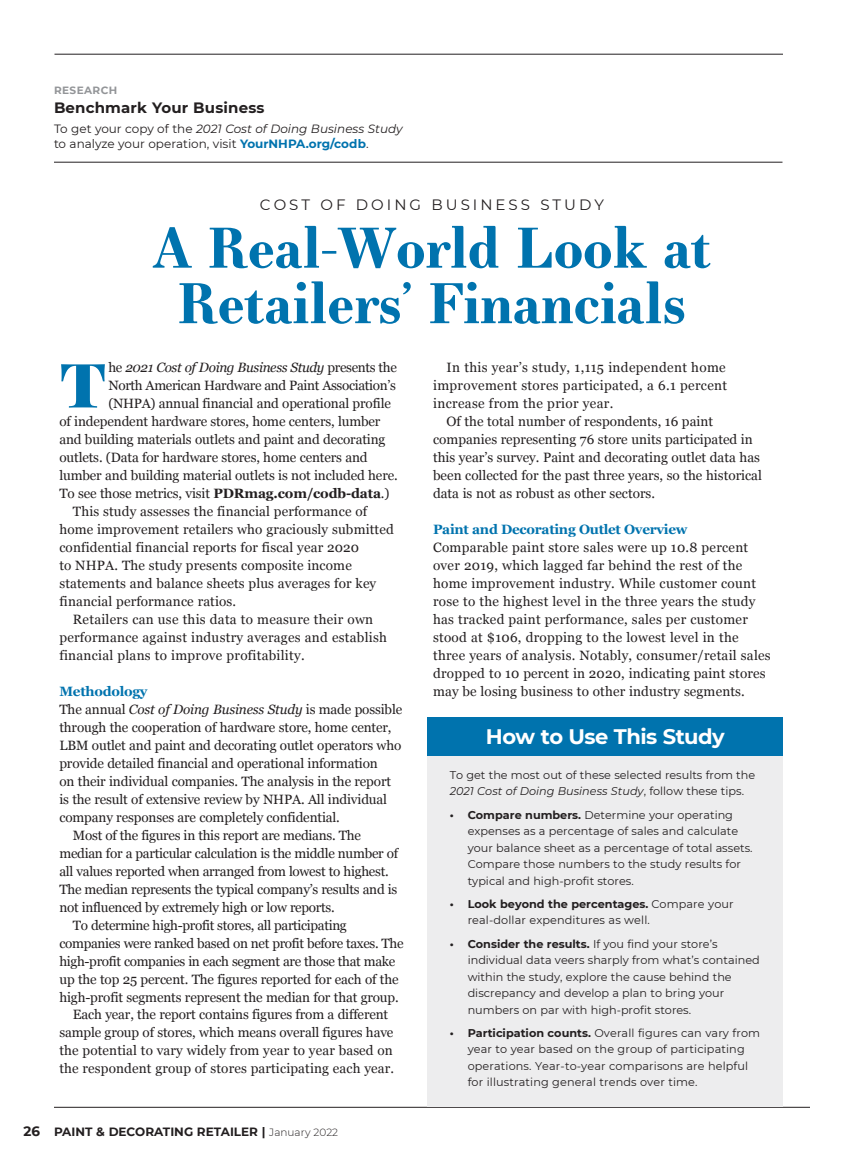
<style>
.page{position:relative;width:864px;height:1161px;background:#fff}
.page>*{position:absolute;margin:0;border:0;box-sizing:border-box;transform-origin:0 0}
.t1{font:900 71.4px "Playfair Display";color:#0073ae}
.t2{font:700 55.5px/55.5px "Essonnes Text";letter-spacing:-.01em;color:#0073ae;text-align:center}
.t3{font:700 21px "Montserrat";letter-spacing:-.025em;color:#fff}
.t4{font:15px "Montserrat";letter-spacing:.2em;color:#231f20}
.t5{font:700 15px "Montserrat";letter-spacing:.01em;color:#231f20}
.t6{font:13.5px/18px "Georgia";letter-spacing:-.01em;color:#231f20;text-align:justify}
.t7{font:13.5px/18px "Georgia";letter-spacing:.02em;color:#231f20}
.t8{font:13.5px "Georgia";letter-spacing:.01em;color:#231f20}
.t9{font:italic 13.5px "Georgia";letter-spacing:-.025em;color:#231f20}
.t10{font:700 13.5px "Georgia";letter-spacing:-.02em;color:#0073ae}
.t11{font:12px/15px "Montserrat";color:#231f20}
.t12{font:700 12px "Montserrat";color:#231f20}
.t13{font:11.25px/16.5px "Montserrat";color:#231f20}
.t14{font:700 10.5px "Montserrat";letter-spacing:.04em;color:#939598}
.s1{font-style:italic}
.s2{font-weight:700;color:#0073ae}
.s3{font-style:normal}
.s4{font-weight:700}
.s5{font-size:13.5px}
.s6{font-weight:300;font-size:10.5px}
</style>
<div class="page">
<hr style="left:54px;top:1107px;width:756px;height:1px;background:#231f20">
<hr style="left:54px;top:54px;width:729px;height:1px;background:#231f20">
<hr style="left:54px;top:162px;width:729px;height:1px;background:#231f20">
<div style="left:428px;top:748px;width:355px;height:359px;background:#ededee"></div>
<div style="left:428px;top:718px;width:355px;height:38px;background:#0073ae"></div>
<p class="t14" style="left:54px;top:83px;width:65px">RESEARCH</p>
<p class="t5" style="left:54px;top:97px;width:212px">Benchmark Your Business</p>
<p class="t11" style="left:54px;top:121px;width:350px">To get your copy of the <span class="s1">2021 Cost of Doing Business Study </span>to analyze your operation, visit <span class="s2">YourNHPA.org/codb</span>.</p>
<p class="t4" style="left:260px;top:194px;width:346px">COST OF DOING BUSINESS STUDY</p>
<h2 class="t2" style="left:153px;top:220px;width:560px">A Real-World Look at<br>Retailers’ Financials</h2>
<h1 class="t1" style="left:59px;top:324px;width:49px">T</h1>
<p class="t9" style="left:108px;top:357px;width:290px"><span class="s3">he</span> 2021 Cost of Doing Business Study <span class="s3">presents the</span></p>
<p class="t6" style="left:108px;top:375px;width:289px">North American Hardware and Paint Association’s</p>
<p class="t6" style="left:108px;top:393px;width:284px">(NHPA) annual financial and operational profile</p>
<p class="t6" style="left:59px;top:411px;width:323px">of independent hardware stores, home centers, lumber</p>
<p class="t6" style="left:59px;top:429px;width:328px">and building materials outlets and paint and decorating</p>
<p class="t6" style="left:59px;top:447px;width:310px">outlets. (Data for hardware stores, home centers and</p>
<p class="t6" style="left:59px;top:465px;width:340px">lumber and building material outlets is not included here.</p>
<p class="t6" style="left:59px;top:483px;width:332px">To see those metrics, visit <span class="s4">PDRmag.com/codb-data</span>.)</p>
<p class="t8" style="left:73px;top:501px;width:296px">This study assesses the financial performance of</p>
<p class="t8" style="left:59px;top:519px;width:336px">home improvement retailers who graciously submitted</p>
<p class="t8" style="left:59px;top:537px;width:301px">confidential financial reports for fiscal year 2020</p>
<p class="t8" style="left:59px;top:555px;width:294px">to NHPA. The study presents composite income</p>
<p class="t8" style="left:59px;top:573px;width:318px">statements and balance sheets plus averages for key</p>
<p class="t8" style="left:59px;top:591px;width:178px">financial performance ratios.</p>
<p class="t7" style="left:73px;top:609px;width:302px">Retailers can use this data to measure their own</p>
<p class="t7" style="left:59px;top:627px;width:329px">performance against industry averages and establish</p>
<p class="t7" style="left:59px;top:645px;width:247px">financial plans to improve profitability.</p>
<p class="t10" style="left:59px;top:681px;width:90px">Methodology</p>
<p class="t9" style="left:59px;top:699px;width:344px"><span class="s3">The annual</span> Cost of Doing Business Study <span class="s3">is made possible</span></p>
<p class="t6" style="left:59px;top:717px;width:334px">through the cooperation of hardware store, home center,</p>
<p class="t6" style="left:59px;top:735px;width:344px">LBM outlet and paint and decorating outlet operators who</p>
<p class="t6" style="left:59px;top:753px;width:320px">provide detailed financial and operational information</p>
<p class="t6" style="left:59px;top:771px;width:333px">on their individual companies. The analysis in the report</p>
<p class="t6" style="left:59px;top:789px;width:329px">is the result of extensive review by NHPA. All individual</p>
<p class="t6" style="left:59px;top:807px;width:282px">company responses are completely confidential.</p>
<p class="t6" style="left:73px;top:825px;width:289px">Most of the figures in this report are medians. The</p>
<p class="t6" style="left:59px;top:843px;width:340px">median for a particular calculation is the middle number of</p>
<p class="t6" style="left:59px;top:861px;width:331px">all values reported when arranged from lowest to highest.</p>
<p class="t6" style="left:59px;top:879px;width:339px">The median represents the typical company’s results and is</p>
<p class="t6" style="left:59px;top:897px;width:277px">not influenced by extremely high or low reports.</p>
<p class="t6" style="left:73px;top:915px;width:275px">To determine high-profit stores, all participating</p>
<p class="t6" style="left:59px;top:933px;width:346px">companies were ranked based on net profit before taxes. The</p>
<p class="t6" style="left:59px;top:951px;width:337px">high-profit companies in each segment are those that make</p>
<p class="t6" style="left:59px;top:969px;width:341px">up the top 25 percent. The figures reported for each of the</p>
<p class="t6" style="left:59px;top:987px;width:341px">high-profit segments represent the median for that group.</p>
<p class="t6" style="left:73px;top:1005px;width:317px">Each year, the report contains figures from a different</p>
<p class="t6" style="left:59px;top:1023px;width:336px">sample group of stores, which means overall figures have</p>
<p class="t8" style="left:59px;top:1041px;width:335px">the potential to vary widely from year to year based on</p>
<p class="t8" style="left:59px;top:1059px;width:336px">the respondent group of stores participating each year.</p>
<p class="t12" style="left:24px;top:1123px;width:316px"><span class="s5">26</span> PAINT &amp; DECORATING RETAILER | <span class="s6">January 2022</span></p>
<p class="t6" style="left:433px;top:357px;width:296px;text-indent:14px">In this year’s study, 1,115 independent home improvement stores participated, a 6.1 percent increase from the prior year.</p>
<p class="t6" style="left:433px;top:411px;width:330px;text-align:left;text-indent:14px">Of the total number of respondents, 16 paint companies representing 76 store units participated in this year’s survey. Paint and decorating outlet data has been collected for the past three years, so the historical data is not as robust as other sectors.</p>
<p class="t10" style="left:433px;top:519px;width:256px">Paint and Decorating Outlet Overview</p>
<p class="t7" style="left:433px;top:537px;width:339px">Comparable paint store sales were up 10.8 percent over 2019, which lagged far behind the rest of the home improvement industry. While customer count rose to the highest level in the three years the study has tracked paint performance, sales per customer stood at $106, dropping to the lowest level in the three years of analysis. Notably, consumer/retail sales dropped to 10 percent in 2020, indicating paint stores may be losing business to other industry segments.</p>
<h3 class="t3" style="left:486px;top:722px;width:240px">How to Use This Study</h3>
<p class="t13" style="left:450px;top:766px;width:307px">To get the most out of these selected results from the<br><span class="s1">2021 Cost of Doing Business Study</span>, follow these tips.</p>
<p class="t13" style="left:468px;top:806px;width:286px;text-indent:-18px"><span class="s4">• Compare numbers.</span> Determine your operating expenses as a percentage of sales and calculate your balance sheet as a percentage of total assets.<br>Compare those numbers to the study results for typical and high-profit stores.</p>
<p class="t13" style="left:468px;top:895px;width:268px;text-indent:-18px"><span class="s4">• Look beyond the percentages.</span> Compare your real-dollar expenditures as well.</p>
<p class="t13" style="left:468px;top:935px;width:294px;text-indent:-18px"><span class="s4">• Consider the results.</span> If you find your store’s individual data veers sharply from what’s contained within the study, explore the cause behind the discrepancy and develop a plan to bring your numbers on par with high-profit stores.</p>
<p class="t13" style="left:468px;top:1024px;width:294px;text-indent:-18px"><span class="s4">• Participation counts.</span> Overall figures can vary from year to year based on the group of participating operations. Year-to-year comparisons are helpful for illustrating general trends over time.</p>
</div>
